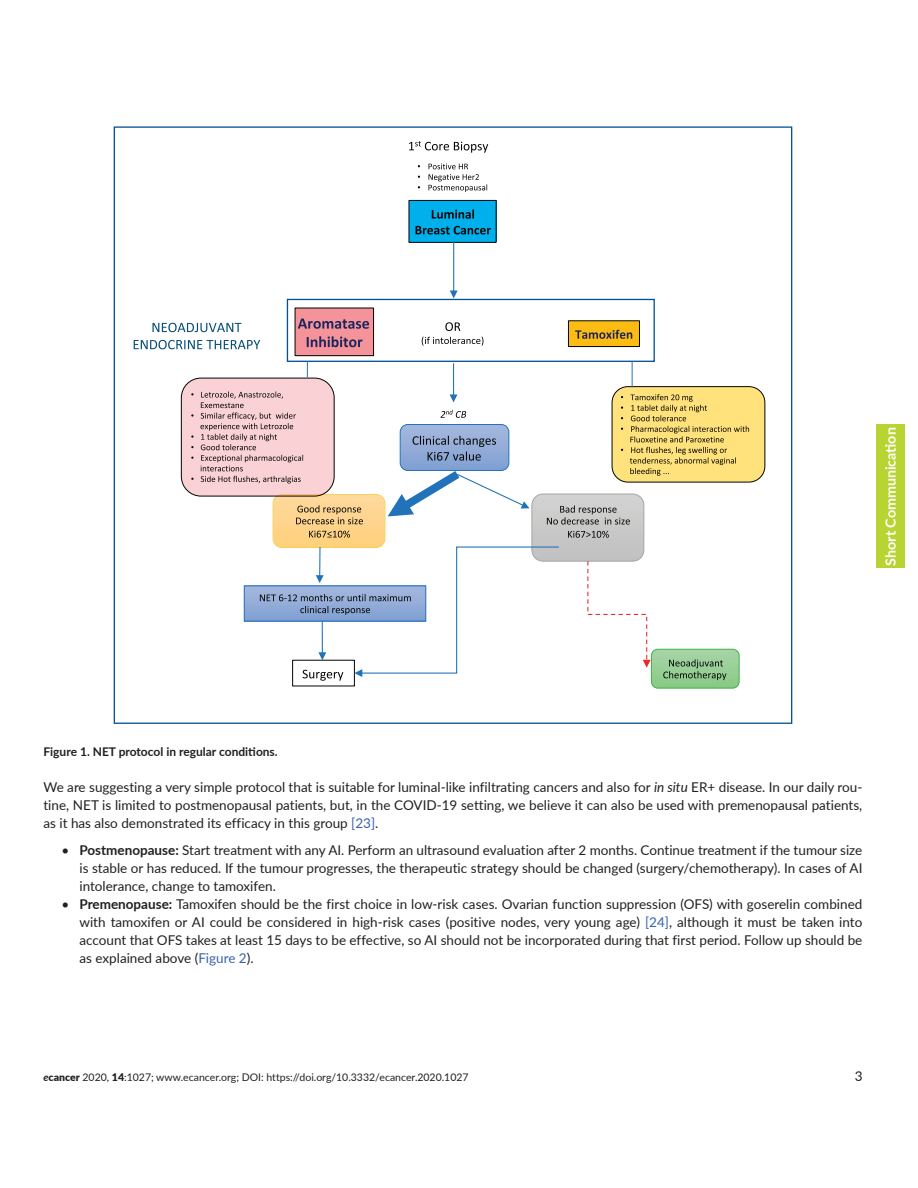
<style>
.page{position:relative;width:918px;height:1188px;background:#fff}
.page>*{position:absolute;margin:0;border:0;box-sizing:border-box;transform-origin:0 0}
.t1{font:700 14.25px "Lato";color:#fff}
.t2{font:13.5px/18px "Lato";color:#231f20;text-align:justify}
.t3{font:700 12px "Lato";color:#231f20}
.t4{font:10.5px "Lato";color:#231f20}
.s1{font-style:italic}
.s2{color:#3862ae}
.s3{font-weight:700}
.s4{font-weight:700;font-style:italic}
.s5{font-weight:900}
</style>
<div class="page">
<div style="left:876px;top:425px;width:29px;height:143px;background:#b8d432"></div>
<div style="left:409px;top:200px;width:87px;height:42px;background:#00b0ed"></div>
<div style="left:408px;top:200px;width:89px;height:43px;border:1px solid #040503"></div>
<svg style="left:432px;top:209px;width:42px;height:10px"></svg>
<svg style="left:416px;top:226px;width:75px;height:9px"></svg>
<svg style="left:429px;top:164px;width:58px;height:28px"></svg>
<div style="left:295px;top:308px;width:79px;height:48px;background:#f5939b"></div>
<div style="left:295px;top:308px;width:79px;height:48px;border:1px solid #040503"></div>
<svg style="left:298px;top:319px;width:71px;height:10px"></svg>
<svg style="left:307px;top:336px;width:55px;height:11px"></svg>
<div style="left:568px;top:321px;width:71px;height:26px;background:#fdbc12"></div>
<div style="left:568px;top:320px;width:72px;height:27px;border:1px solid #040503"></div>
<svg style="left:575px;top:330px;width:57px;height:9px"></svg>
<svg style="left:445px;top:322px;width:15px;height:9px"></svg>
<svg style="left:422px;top:337px;width:61px;height:9px"></svg>
<svg style="left:409px;top:141px;width:79px;height:12px"></svg>
<div style="left:287px;top:299px;width:368px;height:63px;border:1px solid #055292"></div>
<svg style="left:152px;top:323px;width:90px;height:9px"></svg>
<svg style="left:134px;top:340px;width:126px;height:9px"></svg>
<div style="left:612px;top:387px;width:153px;height:95px;background:#ffe27c;border-radius:16px"></div>
<hr style="left:453px;top:242px;width:1px;height:54px;background:#2272ba">
<svg style="left:450px;top:291px;width:8px;height:7px"></svg>
<svg style="left:181px;top:361px;width:568px;height:327px"></svg>
<p class="t1" style="left:880px;top:566px;width:140px;rotate:-90deg">Short Communication</p>
<p class="t3" style="left:44px;top:743px;width:236px">Figure 1. NET protocol in regular conditions.</p>
<p class="t2" style="left:44px;top:778px;width:820px">We are suggesting a very simple protocol that is suitable for luminal-like infiltrating cancers and also for <span class="s1">in situ</span> ER+ disease. In our daily rou&shy;tine, NET is limited to postmenopausal patients, but, in the COVID-19 setting, we believe it can also be used with premenopausal patients, as it has also demonstrated its efficacy in this group <span class="s2">[23]</span>.</p>
<p class="t2" style="left:79px;top:841px;width:785px;text-indent:-18px">• <span class="s3">Postmenopause:</span> Start treatment with any AI. Perform an ultrasound evaluation after 2 months. Continue treatment if the tumour size is stable or has reduced. If the tumour progresses, the therapeutic strategy should be changed (surgery/chemotherapy). In cases of AI intolerance, change to tamoxifen.</p>
<p class="t2" style="left:79px;top:895px;width:784px;text-indent:-18px">• <span class="s3">Premenopause:</span> Tamoxifen should be the first choice in low-risk cases. Ovarian function suppression (OFS) with goserelin combined with tamoxifen or AI could be considered in high-risk cases (positive nodes, very young age) <span class="s2">[24]</span>, although it must be taken into account that OFS takes at least 15 days to be effective, so AI should not be incorporated during that first period. Follow up should be as explained above (<span class="s2">Figure 2</span>).</p>
<p class="t4" style="left:44px;top:1070px;width:427px"><span class="s4">e</span><span class="s5">cancer</span> 2020, <span class="s5">14</span>:1027; www.ecancer.org; DOI: https://doi.org/10.3332/ecancer.2020.1027</p>
<p class="t2" style="left:855px;top:1067px;width:9px">3</p>
</div>
